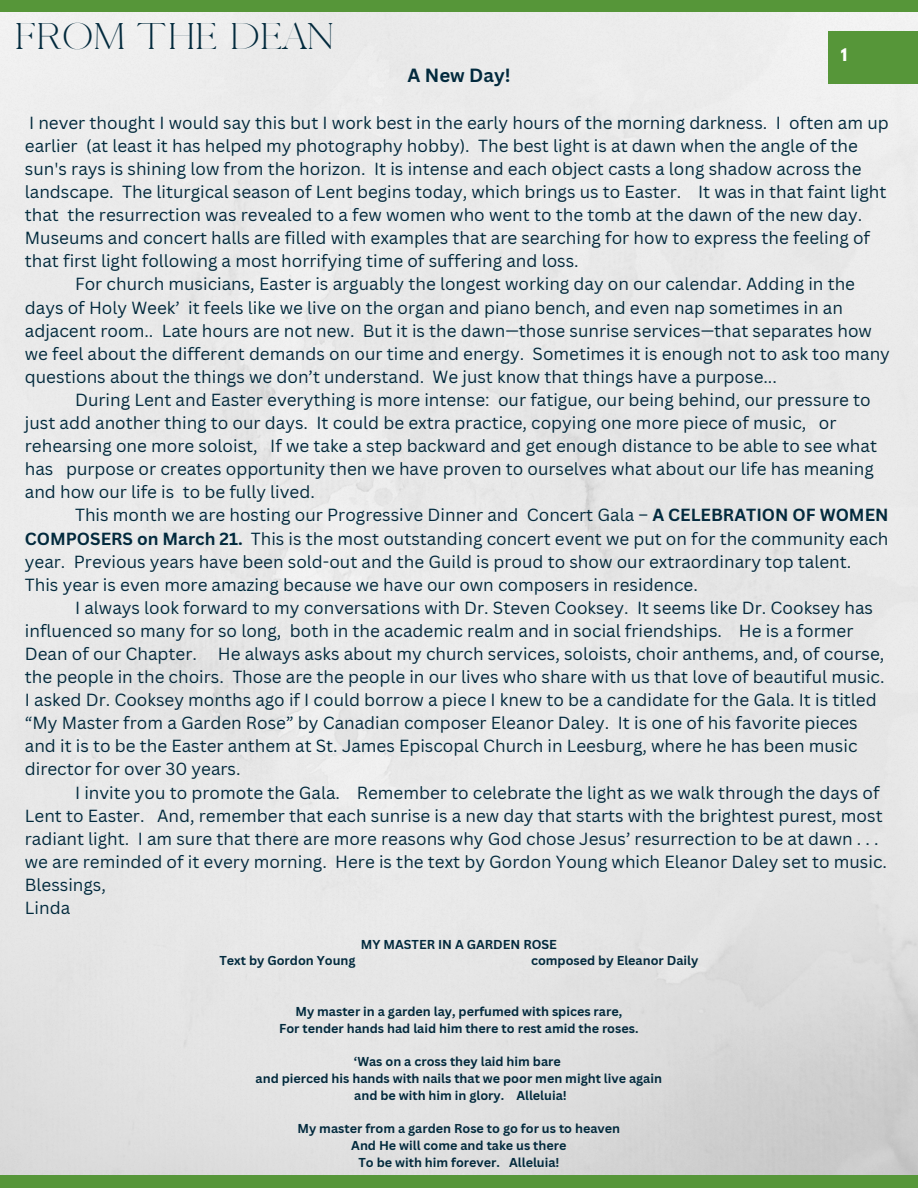
<style>
.page{position:relative;width:918px;height:1188px;background:#fff}
.page>*{position:absolute;margin:0;border:0;box-sizing:border-box;transform-origin:0 0}
.t1{font:300 35.4px "Pierson";color:#022a3d}
.t2{font:700 18.6px "Canva Sans";color:#022a3d}
.t3{font:17.1px "Canva Sans";color:#022a3d}
.t4{font:700 15.45px "League Spartan";color:#fff}
.t5{font:700 12.6px "Canva Sans";color:#022a3d}
.s1{font-weight:700}
</style>
<div class="page">
<img style="left:0;top:12px;width:918px;height:1163px">
<div style="left:0;top:0;width:918px;height:12px;background:#569639"></div>
<div style="left:0;top:1175px;width:918px;height:13px;background:#569639"></div>
<div style="left:828px;top:32px;width:90px;height:52px;background:#569639"></div>
<h1 class="t1" style="left:15px;top:15px;width:321px">FROM THE DEAN</h1>
<p class="t4" style="left:841px;top:47px;width:8px">1</p>
<h2 class="t2" style="left:408px;top:62px;width:105px">A New Day!</h2>
<h3 class="t3" style="left:29px;top:111px;width:861px">I never thought I would say this but I work best in the early hours of the morning darkness. I often am up</h3>
<h3 class="t3" style="left:25px;top:134px;width:835px">earlier (at least it has helped my photography hobby). The best light is at dawn when the angle of the</h3>
<h3 class="t3" style="left:25px;top:157px;width:838px">sun's rays is shining low from the horizon. It is intense and each object casts a long shadow across the</h3>
<h3 class="t3" style="left:25px;top:180px;width:863px">landscape. The liturgical season of Lent begins today, which brings us to Easter. It was in that faint light</h3>
<h3 class="t3" style="left:25px;top:203px;width:839px">that the resurrection was revealed to a few women who went to the tomb at the dawn of the new day.</h3>
<h3 class="t3" style="left:25px;top:226px;width:847px">Museums and concert halls are filled with examples that are searching for how to express the feeling of</h3>
<h3 class="t3" style="left:25px;top:249px;width:555px">that first light following a most horrifying time of suffering and loss.</h3>
<h3 class="t3" style="left:75px;top:272px;width:781px">For church musicians, Easter is arguably the longest working day on our calendar. Adding in the</h3>
<h3 class="t3" style="left:25px;top:295px;width:820px">days of Holy Week’ it feels like we live on the organ and piano bench, and even nap sometimes in an</h3>
<h3 class="t3" style="left:25px;top:318px;width:849px">adjacent room.. Late hours are not new. But it is the dawn—those sunrise services—that separates how</h3>
<h3 class="t3" style="left:25px;top:342px;width:867px">we feel about the different demands on our time and energy. Sometimes it is enough not to ask too many</h3>
<h3 class="t3" style="left:25px;top:365px;width:754px">questions about the things we don’t understand. We just know that things have a purpose...</h3>
<h3 class="t3" style="left:75px;top:388px;width:797px">During Lent and Easter everything is more intense: our fatigue, our being behind, our pressure to</h3>
<h3 class="t3" style="left:25px;top:411px;width:813px">just add another thing to our days. It could be extra practice, copying one more piece of music, or</h3>
<h3 class="t3" style="left:25px;top:434px;width:854px">rehearsing one more soloist, If we take a step backward and get enough distance to be able to see what</h3>
<h3 class="t3" style="left:25px;top:457px;width:850px">has purpose or creates opportunity then we have proven to ourselves what about our life has meaning</h3>
<h3 class="t3" style="left:25px;top:480px;width:292px">and how our life is to be fully lived.</h3>
<h3 class="t3" style="left:75px;top:503px;width:815px">This month we are hosting our Progressive Dinner and Concert Gala – <span class="s1">A CELEBRATION OF WOMEN</span></h3>
<h3 class="t3" style="left:25px;top:526px;width:865px"><span class="s1">COMPOSERS on March 21.</span> This is the most outstanding concert event we put on for the community each</h3>
<h3 class="t3" style="left:25px;top:549px;width:828px">year. Previous years have been sold-out and the Guild is proud to show our extraordinary top talent.</h3>
<h3 class="t3" style="left:25px;top:572px;width:674px">This year is even more amazing because we have our own composers in residence.</h3>
<h3 class="t3" style="left:75px;top:596px;width:799px">I always look forward to my conversations with Dr. Steven Cooksey. It seems like Dr. Cooksey has</h3>
<h3 class="t3" style="left:25px;top:619px;width:830px">influenced so many for so long, both in the academic realm and in social friendships. He is a former</h3>
<h3 class="t3" style="left:25px;top:642px;width:861px">Dean of our Chapter. He always asks about my church services, soloists, choir anthems, and, of course,</h3>
<h3 class="t3" style="left:25px;top:665px;width:861px">the people in the choirs. Those are the people in our lives who share with us that love of beautiful music.</h3>
<h3 class="t3" style="left:25px;top:688px;width:853px">I asked Dr. Cooksey months ago if I could borrow a piece I knew to be a candidate for the Gala. It is titled</h3>
<h3 class="t3" style="left:25px;top:711px;width:834px">“My Master from a Garden Rose” by Canadian composer Eleanor Daley. It is one of his favorite pieces</h3>
<h3 class="t3" style="left:25px;top:734px;width:834px">and it is to be the Easter anthem at St. James Episcopal Church in Leesburg, where he has been music</h3>
<h3 class="t3" style="left:25px;top:757px;width:217px">director for over 30 years.</h3>
<h3 class="t3" style="left:75px;top:780px;width:806px">I invite you to promote the Gala. Remember to celebrate the light as we walk through the days of</h3>
<h3 class="t3" style="left:25px;top:803px;width:859px">Lent to Easter. And, remember that each sunrise is a new day that starts with the brightest purest, most</h3>
<h3 class="t3" style="left:25px;top:826px;width:855px">radiant light. I am sure that there are more reasons why God chose Jesus’ resurrection to be at dawn . . .</h3>
<h3 class="t3" style="left:25px;top:850px;width:864px">we are reminded of it every morning. Here is the text by Gordon Young which Eleanor Daley set to music.</h3>
<h3 class="t3" style="left:25px;top:873px;width:83px">Blessings,</h3>
<h3 class="t3" style="left:25px;top:896px;width:47px">Linda</h3>
<p class="t5" style="left:361px;top:935px;width:198px">MY MASTER IN A GARDEN ROSE</p>
<p class="t5" style="left:219px;top:952px;width:138px">Text by Gordon Young</p>
<p class="t5" style="left:531px;top:952px;width:169px">composed by Eleanor Daily</p>
<p class="t5" style="left:295px;top:1002px;width:328px">My master in a garden lay, perfumed with spices rare,</p>
<p class="t5" style="left:279px;top:1019px;width:361px">For tender hands had laid him there to rest amid the roses.</p>
<p class="t5" style="left:354px;top:1053px;width:208px">‘Was on a cross they laid him bare</p>
<p class="t5" style="left:256px;top:1070px;width:408px">and pierced his hands with nails that we poor men might live again</p>
<p class="t5" style="left:354px;top:1086px;width:214px">and be with him in glory. Alleluia!</p>
<p class="t5" style="left:297px;top:1120px;width:324px">My master from a garden Rose to go for us to heaven</p>
<p class="t5" style="left:351px;top:1137px;width:217px">And He will come and take us there</p>
<p class="t5" style="left:358px;top:1154px;width:203px">To be with him forever. Alleluia!</p>
</div>
